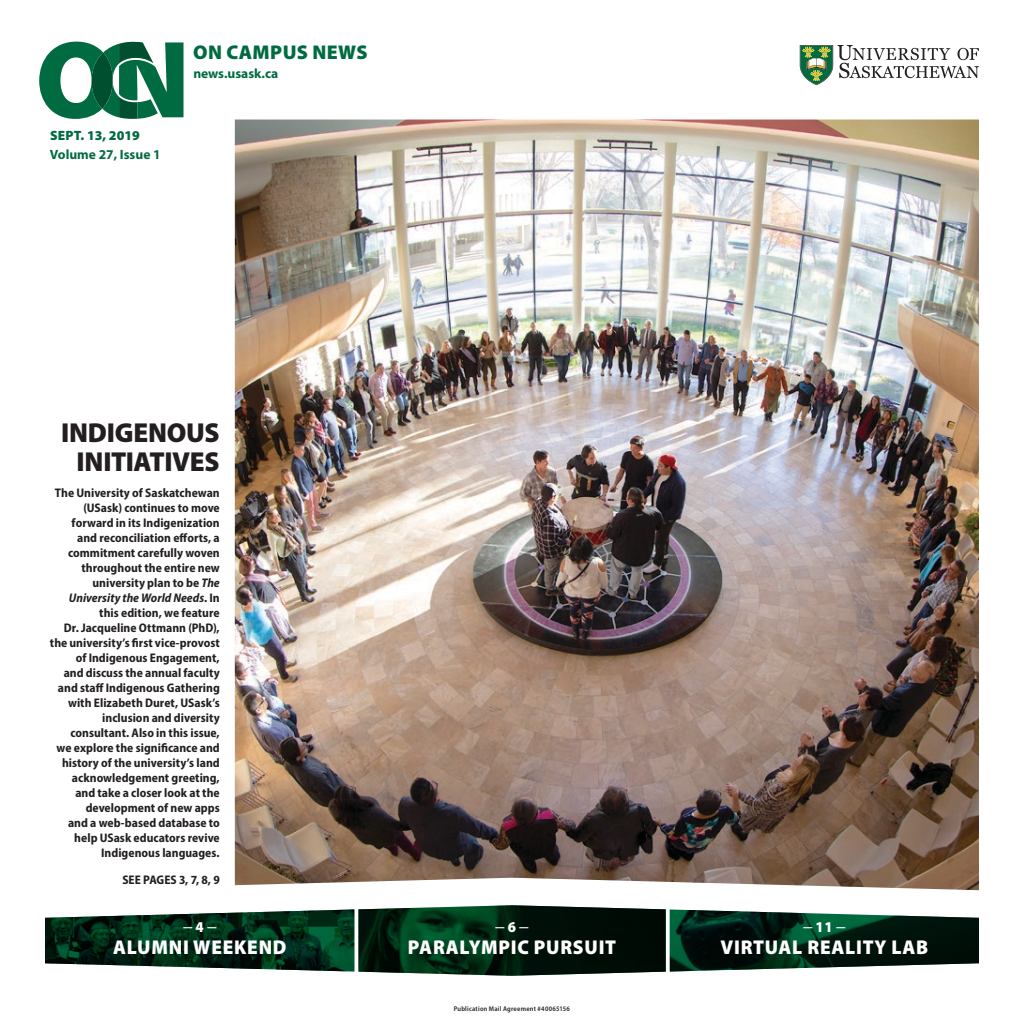
<style>
.page{position:relative;width:1024px;height:1024px;background:#fff}
.page>*{position:absolute;margin:0;border:0;box-sizing:border-box;transform-origin:0 0}
.t1{font:900 27.5px/28.8px "Myriad Pro";letter-spacing:-.015em;color:#231f20;text-align:center}
.t2{font:900 20px "Myriad Pro";letter-spacing:.04em;color:#fff;scale:.96 1}
.t3{font:900 19.88px "Myriad Pro";letter-spacing:.02em;color:#006b40}
.t4{font:700 13.5px "Myriad Pro";color:#006b40}
.t5{font:900 13.5px "Myriad Pro";color:#006b40}
.t6{font:700 semi-condensed 12.5px/15px "Myriad Pro";color:#231f20;text-align:right}
.t7{font:900 10px "Myriad Pro";color:#fff;scale:.96 1}
.temp_1{font:600 semi-condensed 6.88px "Myriad Pro";letter-spacing:.035em;color:#231f20}
.s1{font-style:italic}
.s2{font-size:15px}
</style>
<div class="page">
<img style="left:235px;top:119px;width:744px;height:771px">
<svg style="left:800px;top:45px;width:179px;height:40px"></svg>
<img style="left:669px;top:909px;width:310px;height:62px">
<img style="left:358px;top:905px;width:308px;height:71px">
<img style="left:45px;top:909px;width:309px;height:62px">
<svg style="left:354px;top:909px;width:1px;height:63px"></svg>
<svg style="left:39px;top:41px;width:144px;height:78px"></svg>
<p class="t5" style="left:50px;top:126px;width:91px">SEPT. 13, 2019</p>
<p class="t4" style="left:50px;top:146px;width:112px">Volume 27, Issue 1</p>
<p class="t3" style="left:193px;top:39px;width:176px">ON CAMPUS NEWS</p>
<p class="t4" style="left:193px;top:64px;width:87px">news.usask.ca</p>
<p class="t1" style="left:61px;top:417px;width:160px">INDIGENOUS<br>INITIATIVES</p>
<p class="t6" style="left:50px;top:485px;width:171px">The University of Saskatchewan (USask) continues to move forward in its Indigenization and reconciliation efforts, a commitment carefully woven throughout the entire new university plan to be <span class="s1">The<br>University the World Needs</span>. In this edition, we feature<br>Dr. Jacqueline Ottmann (PhD), the university’s first vice-provost of Indigenous Engagement,<br>and discuss the annual faculty and staff Indigenous Gathering with Elizabeth Duret, USask’s inclusion and diversity consultant. Also in this issue,<br>we explore the significance and history of the university’s land acknowledgement greeting, and take a closer look at the development of new apps<br>and a web-based database to help USask educators revive<br>Indigenous languages.</p>
<p class="t6" style="left:122px;top:871px;width:99px">SEE PAGES 3, 7, 8, 9</p>
<p class="t7" style="left:183px;top:921px;width:37px">—<span class="s2">4</span>—</p>
<p class="t2" style="left:113px;top:933px;width:182px">ALUMNI WEEKEND</p>
<p class="t7" style="left:495px;top:921px;width:37px">—<span class="s2">6</span>—</p>
<p class="t2" style="left:408px;top:933px;width:218px">PARALYMPIC PURSUIT</p>
<p class="temp_1" style="left:454px;top:1005px;width:118px">Publication Mail Agreement #40065156</p>
<p class="t7" style="left:803px;top:921px;width:46px">—<span class="s2">11</span>—</p>
<p class="t2" style="left:720px;top:933px;width:218px">VIRTUAL REALITY LAB</p>
</div>
